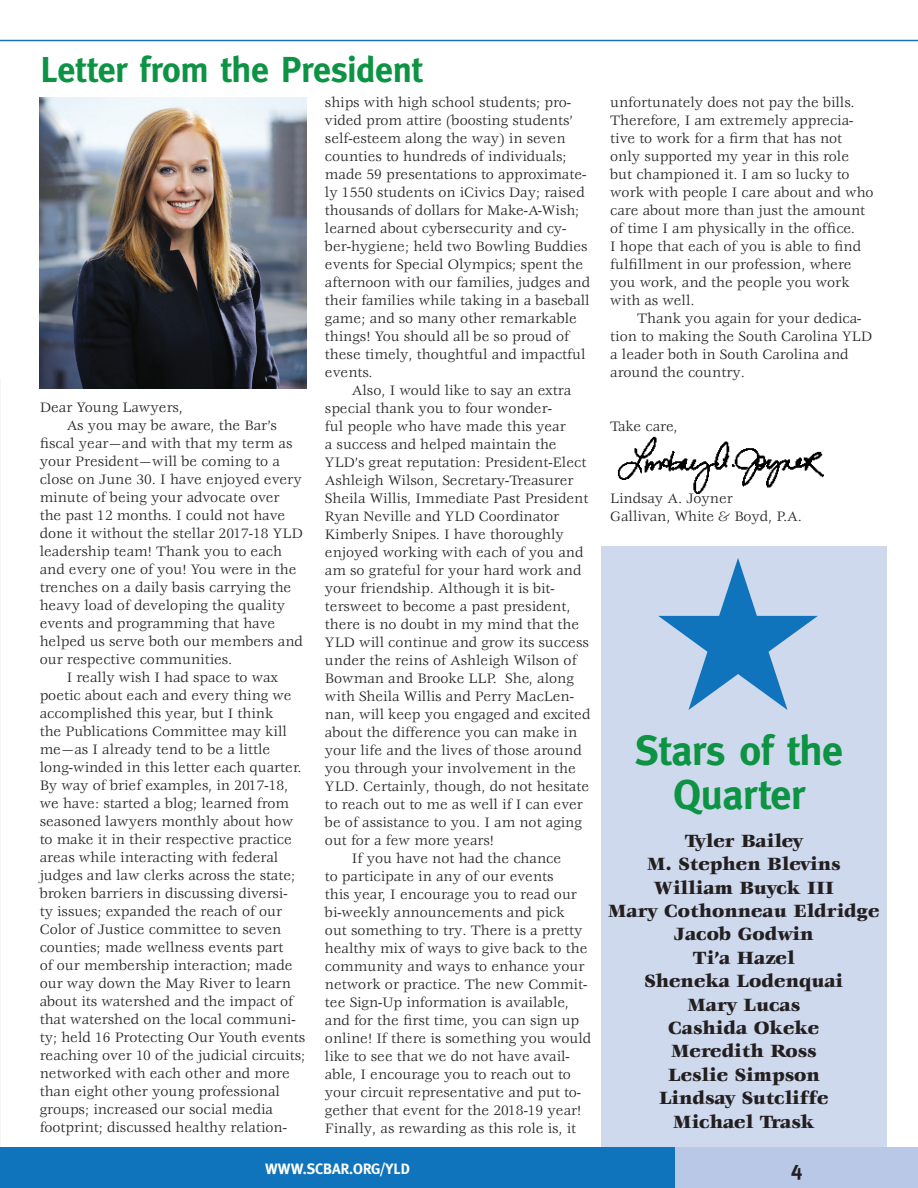
<style>
.page{position:relative;width:918px;height:1188px;background:#fff}
.page>*{position:absolute;margin:0;border:0;box-sizing:border-box;transform-origin:0 0}
.t1{font:700 42px/44.4px "Meta";letter-spacing:-.01em;color:#0d9344;text-align:center}
.t2{font:700 36px "Meta";letter-spacing:-.01em;color:#0d9344}
.t3{font:700 21px "Meta";color:#231f20}
.t4{font:900 19.5px "Veljovic";color:#231f20}
.t5{font:15px/18px "Veljovic";color:#231f20}
.t6{font:700 15px "Meta";color:#fff}
</style>
<div class="page">
<div style="left:601px;top:546px;width:285px;height:602px;background:#cfd9ed"></div>
<img style="left:618px;top:436px;width:206px;height:58px">
<div style="left:675px;top:1148px;width:243px;height:40px;background:#b9c8e6"></div>
<div style="left:0;top:1148px;width:675px;height:40px;background:#1074bc"></div>
<hr style="left:0;top:40px;width:918px;height:1px;background:#1074bc">
<img style="left:40px;top:97px;width:267px;height:291px">
<p class="t2" style="left:40px;top:49px;width:384px">Letter from the President</p>
<p class="t5" style="left:40px;top:399px;width:145px">Dear Young Lawyers,</p>
<p class="t5" style="left:40px;top:417px;width:265px;text-indent:27px">As you may be aware, the Bar’s fiscal year—and with that my term as your President—will be coming to a close on June 30. I have enjoyed every minute of being your advocate over the past 12 months. I could not have done it without the stellar 2017-18 YLD leadership team! Thank you to each and every one of you! You were in the trenches on a daily basis carrying the heavy load of developing the quality events and programming that have helped us serve both our members and our respective communities.</p>
<p class="t5" style="left:40px;top:669px;width:267px;text-indent:27px">I really wish I had space to wax poetic about each and every thing we accomplished this year, but I think<br>the Publications Committee may kill me—as I already tend to be a little long-winded in this letter each quarter.<br>By way of brief examples, in 2017-18, we have: started a blog; learned from seasoned lawyers monthly about how to make it in their respective practice areas while interacting with federal judges and law clerks across the state; broken barriers in discussing diversi-<br>ty issues; expanded the reach of our Color of Justice committee to seven counties; made wellness events part<br>of our membership interaction; made our way down the May River to learn about its watershed and the impact of that watershed on the local communi&shy;ty; held 16 Protecting Our Youth events reaching over 10 of the judicial circuits; networked with each other and more than eight other young professional groups; increased our social media footprint; discussed healthy relation-</p>
<p class="t5" style="left:325px;top:94px;width:267px">ships with high school students; pro&shy;vided prom attire (boosting students’ self-esteem along the way) in seven counties to hundreds of individuals; made 59 presentations to approximate&shy;ly 1550 students on iCivics Day; raised thousands of dollars for Make-A-Wish; learned about cybersecurity and cy&shy;ber-hygiene; held two Bowling Buddies events for Special Olympics; spent the afternoon with our families, judges and their families while taking in a baseball game; and so many other remarkable things! You should all be so proud of these timely, thoughtful and impactful events.</p>
<p class="t5" style="left:325px;top:382px;width:267px;text-indent:27px">Also, I would like to say an extra special thank you to four wonder-<br>ful people who have made this year<br>a success and helped maintain the YLD’s great reputation: President-Elect Ashleigh Wilson, Secretary-Treasurer Sheila Willis, Immediate Past President Ryan Neville and YLD Coordinator Kimberly Snipes. I have thoroughly enjoyed working with each of you and am so grateful for your hard work and your friendship. Although it is bit&shy;tersweet to become a past president, there is no doubt in my mind that the YLD will continue and grow its success under the reins of Ashleigh Wilson of Bowman and Brooke LLP. She, along with Sheila Willis and Perry MacLen&shy;nan, will keep you engaged and excited about the difference you can make in your life and the lives of those around you through your involvement in the YLD. Certainly, though, do not hesitate to reach out to me as well if I can ever be of assistance to you. I am not aging out for a few more years!</p>
<p class="t5" style="left:325px;top:850px;width:268px;text-indent:27px">If you have not had the chance<br>to participate in any of our events<br>this year, I encourage you to read our bi-weekly announcements and pick<br>out something to try. There is a pretty healthy mix of ways to give back to the community and ways to enhance your network or practice. The new Commit&shy;tee Sign-Up information is available, and for the first time, you can sign up online! If there is something you would like to see that we do not have avail&shy;able, I encourage you to reach out to your circuit representative and put to&shy;gether that event for the 2018-19 year!</p>
<p class="t5" style="left:325px;top:1120px;width:253px">Finally, as rewarding as this role is, it</p>
<p class="t5" style="left:610px;top:94px;width:265px">unfortunately does not pay the bills.<br>Therefore, I am extremely apprecia&shy;tive to work for a firm that has not only supported my year in this role but championed it. I am so lucky to work with people I care about and who care about more than just the amount of time I am physically in the office.<br>I hope that each of you is able to find fulfillment in our profession, where you work, and the people you work with as well.</p>
<p class="t5" style="left:610px;top:310px;width:263px;text-indent:27px">Thank you again for your dedica&shy;tion to making the South Carolina YLD a leader both in South Carolina and around the country.</p>
<p class="t5" style="left:610px;top:418px;width:69px">Take care,</p>
<p class="t5" style="left:610px;top:490px;width:124px">Lindsay A. Joyner</p>
<p class="t5" style="left:610px;top:508px;width:193px">Gallivan, White &amp; Boyd, P.A.</p>
<p class="t1" style="left:635px;top:728px;width:210px">Stars of the<br>Quarter</p>
<p class="t4" style="left:685px;top:830px;width:120px">Tyler Bailey</p>
<p class="t4" style="left:647px;top:853px;width:195px">M. Stephen Blevins</p>
<p class="t4" style="left:654px;top:877px;width:182px">William Buyck III</p>
<p class="t4" style="left:608px;top:900px;width:273px">Mary Cothonneau Eldridge</p>
<p class="t4" style="left:674px;top:923px;width:141px">Jacob Godwin</p>
<p class="t4" style="left:693px;top:947px;width:103px">Ti’a Hazel</p>
<p class="t4" style="left:645px;top:970px;width:200px">Sheneka Lodenquai</p>
<p class="t4" style="left:688px;top:994px;width:114px">Mary Lucas</p>
<p class="t4" style="left:668px;top:1017px;width:153px">Cashida Okeke</p>
<p class="t4" style="left:671px;top:1040px;width:147px">Meredith Ross</p>
<p class="t4" style="left:668px;top:1064px;width:153px">Leslie Simpson</p>
<p class="t4" style="left:659px;top:1087px;width:171px">Lindsay Sutcliffe</p>
<p class="t4" style="left:673px;top:1111px;width:143px">Michael Trask</p>
<p class="t6" style="left:265px;top:1160px;width:146px">WWW.SCBAR.ORG/YLD</p>
<p class="t3" style="left:791px;top:1156px;width:13px">4</p>
</div>
